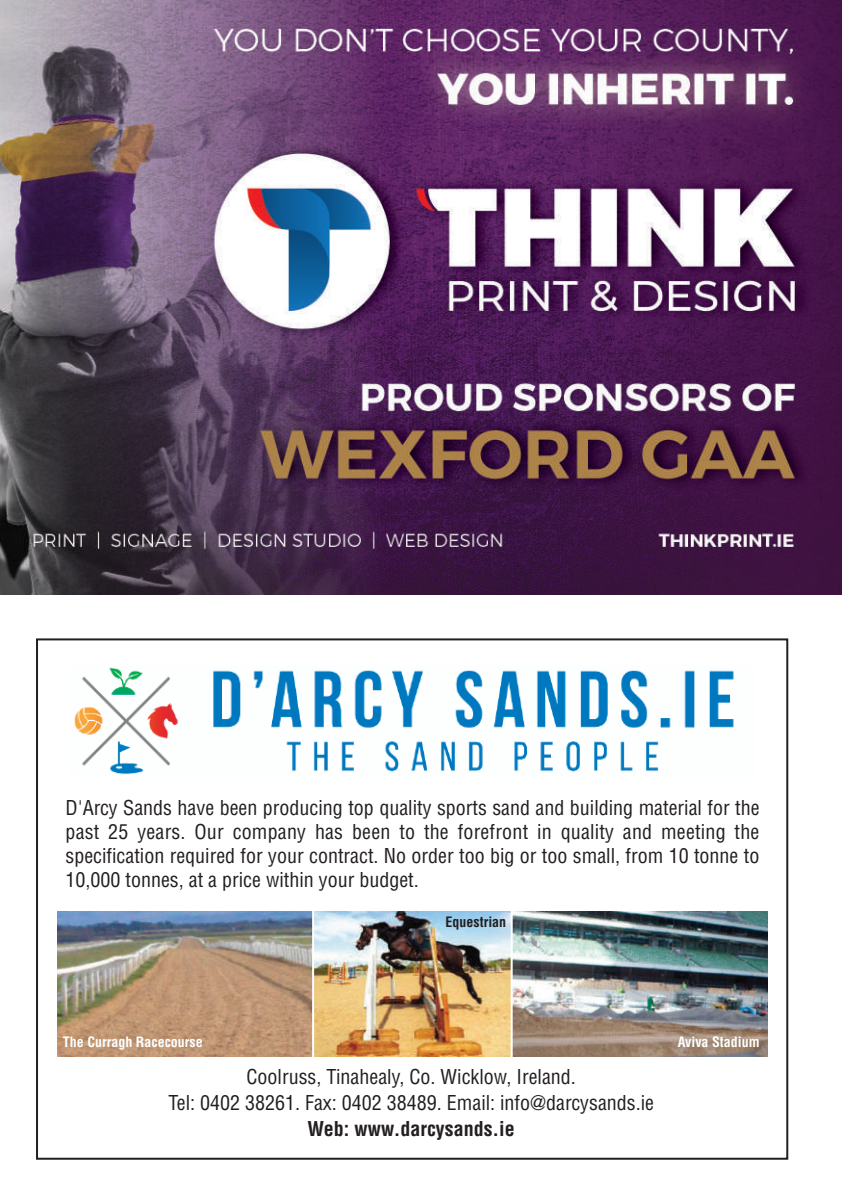
<style>
.page{position:relative;width:842px;height:1191px;background:#fff}
.page>*{position:absolute;margin:0;border:0;box-sizing:border-box;transform-origin:0 0}
.t1{font:condensed 20px/24px "Helvetica";color:#231f20;text-align:justify}
.t2{font:700 condensed 20px "Helvetica";color:#231f20}
.t3{font:700 condensed 14px "Helvetica";color:#fff}
.t4{font:700 condensed 14px "Helvetica";color:#231f20}
</style>
<div class="page">
<img style="left:0;top:0;width:842px;height:594px">
<img style="left:74px;top:667px;width:660px;height:108px">
<img style="left:57px;top:911px;width:255px;height:145px">
<img style="left:513px;top:911px;width:255px;height:145px">
<img style="left:314px;top:911px;width:197px;height:145px">
<p class="t1" style="left:65px;top:795px;width:695px">D'Arcy Sands have been producing top quality sports sand and building material for the past 25 years. Our company has been to the forefront in quality and meeting the specification required for your contract. No order too big or too small, from 10 tonne to 10,000 tonnes, at a price within your budget.</p>
<p class="t4" style="left:446px;top:913px;width:62px">Equestrian</p>
<p class="t3" style="left:63px;top:1033px;width:141px">The Curragh Racecourse</p>
<p class="t1" style="left:168px;top:1063px;width:487px;line-height:26px;text-align:center">Coolruss, Tinahealy, Co. Wicklow, Ireland.<br>Tel: 0402 38261. Fax: 0402 38489. Email: info@darcysands.ie</p>
<p class="t2" style="left:308px;top:1115px;width:209px">Web: www.darcysands.ie</p>
<p class="t3" style="left:678px;top:1033px;width:83px">Aviva Stadium</p>
</div>
